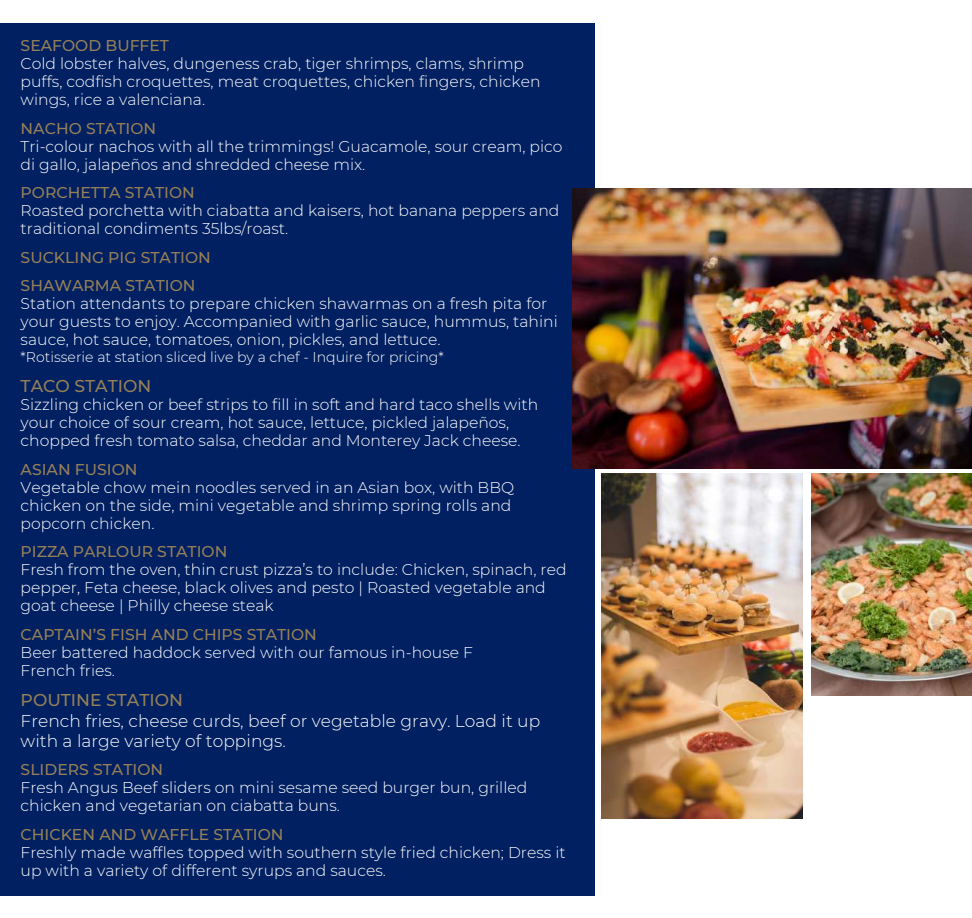
<style>
.page{position:relative;width:972px;height:918px;background:#fff}
.page>*{position:absolute;margin:0;border:0;box-sizing:border-box;transform-origin:0 0}
.t1{font:300 17.1px/20.2px "Montserrat";color:#fff}
.t2{font:500 17.1px "Montserrat";color:#968057}
.t3{font:300 15.6px/18px "Montserrat";color:#fff}
.t4{font:500 15.6px/28.5px "Montserrat";color:#968057}
.t5{font:300 14.1px "Montserrat";color:#fff}
</style>
<div class="page">
<div style="left:0;top:23px;width:595px;height:872px;background:#002061"></div>
<img style="left:572px;top:188px;width:400px;height:280px">
<img style="left:602px;top:474px;width:201px;height:345px">
<img style="left:812px;top:474px;width:160px;height:221px">
<p class="t4" style="left:21px;top:31px;width:150px">SEAFOOD BUFFET</p>
<p class="t3" style="left:21px;top:54px;width:521px">Cold lobster halves, dungeness crab, tiger shrimps, clams, shrimp puffs, codfish croquettes, meat croquettes, chicken fingers, chicken wings, rice a valenciana.</p>
<p class="t4" style="left:21px;top:114px;width:137px">NACHO STATION</p>
<p class="t3" style="left:21px;top:137px;width:543px">Tri-colour nachos with all the trimmings! Guacamole, sour cream, pico di gallo, jalapeños and shredded cheese mix.</p>
<p class="t4" style="left:21px;top:178px;width:176px">PORCHETTA STATION</p>
<p class="t3" style="left:21px;top:201px;width:540px">Roasted porchetta with ciabatta and kaisers, hot banana peppers and traditional condiments 35lbs/roast.</p>
<p class="t4" style="left:21px;top:243px;width:192px">SUCKLING PIG STATION<br>SHAWARMA STATION</p>
<p class="t3" style="left:21px;top:294px;width:539px">Station attendants to prepare chicken shawarmas on a fresh pita for your guests to enjoy. Accompanied with garlic sauce, hummus, tahini sauce, hot sauce, tomatoes, onion, pickles, and lettuce.</p>
<p class="t5" style="left:21px;top:349px;width:425px">*Rotisserie at station sliced live by a chef - Inquire for pricing*</p>
<p class="t2" style="left:21px;top:376px;width:132px">TACO STATION</p>
<p class="t3" style="left:21px;top:396px;width:519px">Sizzling chicken or beef strips to fill in soft and hard taco shells with your choice of sour cream, hot sauce, lettuce, pickled jalapeños, chopped fresh tomato salsa, cheddar and Monterey Jack cheese.</p>
<p class="t4" style="left:21px;top:455px;width:118px">ASIAN FUSION</p>
<p class="t3" style="left:21px;top:478px;width:495px">Vegetable chow mein noodles served in an Asian box, with BBQ chicken on the side, mini vegetable and shrimp spring rolls and popcorn chicken.</p>
<p class="t4" style="left:21px;top:537px;width:208px">PIZZA PARLOUR STATION</p>
<p class="t3" style="left:21px;top:561px;width:547px">Fresh from the oven, thin crust pizza’s to include: Chicken, spinach, red pepper, Feta cheese, black olives and pesto | Roasted vegetable and goat cheese | Philly cheese steak</p>
<p class="t4" style="left:21px;top:620px;width:298px">CAPTAIN’S FISH AND CHIPS STATION</p>
<p class="t3" style="left:21px;top:643px;width:454px">Beer battered haddock served with our famous in-house F<br>French fries.</p>
<p class="t2" style="left:21px;top:690px;width:164px">POUTINE STATION</p>
<p class="t1" style="left:21px;top:710px;width:521px">French fries, cheese curds, beef or vegetable gravy. Load it up with a large variety of toppings.</p>
<p class="t4" style="left:21px;top:756px;width:144px">SLIDERS STATION</p>
<p class="t3" style="left:21px;top:779px;width:508px">Fresh Angus Beef sliders on mini sesame seed burger bun, grilled chicken and vegetarian on ciabatta buns.</p>
<p class="t4" style="left:21px;top:820px;width:264px">CHICKEN AND WAFFLE STATION</p>
<p class="t3" style="left:21px;top:843px;width:547px">Freshly made waffles topped with southern style fried chicken; Dress it up with a variety of different syrups and sauces.</p>
</div>
